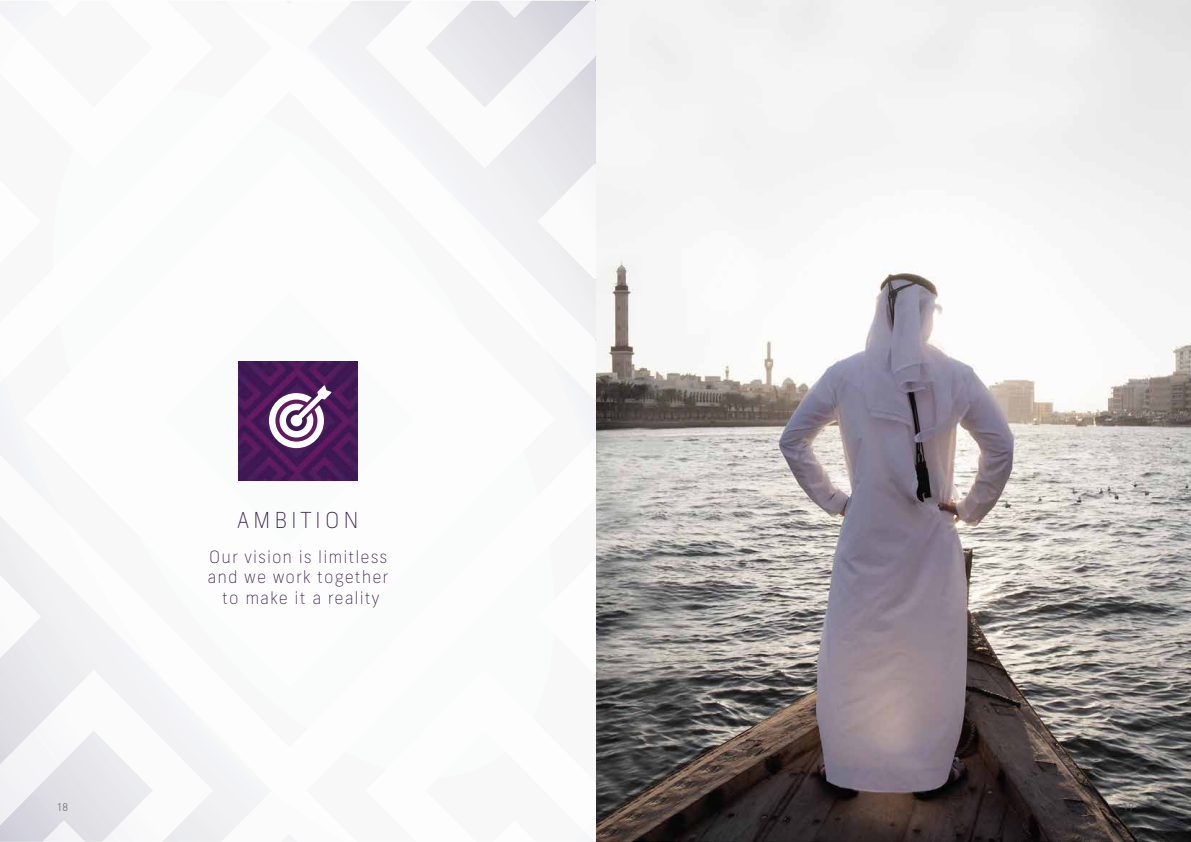
<style>
.page{position:relative;width:1191px;height:842px;background:#fff}
.page>*{position:absolute;margin:0;border:0;box-sizing:border-box;transform-origin:0 0}
.t1{font:100 22px "Frank";letter-spacing:.2em;color:#371e54}
.t2{font:100 17px/20.4px "Frank";letter-spacing:.1em;color:#371e54;text-align:center}
.t3{font:300 11px "DIN Pro";color:#58595b}
</style>
<div class="page">
<hr style="left:595px;top:0;width:1px;height:842px;background:#9e8ca8">
<div style="left:562px;top:281px;width:34px;height:276px;background:#f4f6f7"></div>
<img style="left:357px;top:382px;width:1px;height:74px">
<img style="left:562px;top:304px;width:34px;height:1px">
<img style="left:350px;top:204px;width:28px;height:178px">
<img style="left:366px;top:1px;width:230px;height:167px">
<img style="left:498px;top:17px;width:33px;height:1px">
<img style="left:498px;top:1px;width:33px;height:16px">
<img style="left:560px;top:400px;width:36px;height:1px">
<img style="left:560px;top:305px;width:36px;height:95px">
<img style="left:525px;top:269px;width:37px;height:97px">
<img style="left:490px;top:234px;width:37px;height:96px">
<img style="left:455px;top:198px;width:37px;height:97px">
<img style="left:421px;top:163px;width:35px;height:97px">
<img style="left:385px;top:128px;width:36px;height:96px">
<img style="left:350px;top:92px;width:36px;height:97px">
<img style="left:226px;top:2px;width:7px;height:7px">
<img style="left:47px;top:17px;width:24px;height:1px">
<img style="left:47px;top:1px;width:24px;height:16px">
<img style="left:538px;top:163px;width:58px;height:117px">
<img style="left:562px;top:533px;width:34px;height:1px">
<img style="left:222px;top:808px;width:74px;height:34px">
<img style="left:560px;top:437px;width:36px;height:96px">
<img style="left:595px;top:558px;width:1px;height:112px">
<img style="left:0;top:576px;width:41px;height:82px">
<img style="left:577px;top:670px;width:19px;height:172px">
<img style="left:0;top:670px;width:213px;height:172px">
<img style="left:43px;top:821px;width:42px;height:21px">
<img style="left:596px;top:0;width:595px;height:842px">
<img style="left:238px;top:361px;width:119px;height:120px">
<svg style="left:269px;top:385px;width:62px;height:63px"></svg>
<p class="t1" style="left:238px;top:507px;width:122px">AMBITION</p>
<p class="t2" style="left:208px;top:547px;width:182px">Our vision is limitless and we work together to make it a reality</p>
<p class="t3" style="left:57px;top:800px;width:13px">18</p>
<p class="t3" style="left:1123px;top:800px;width:13px">19</p>
</div>
